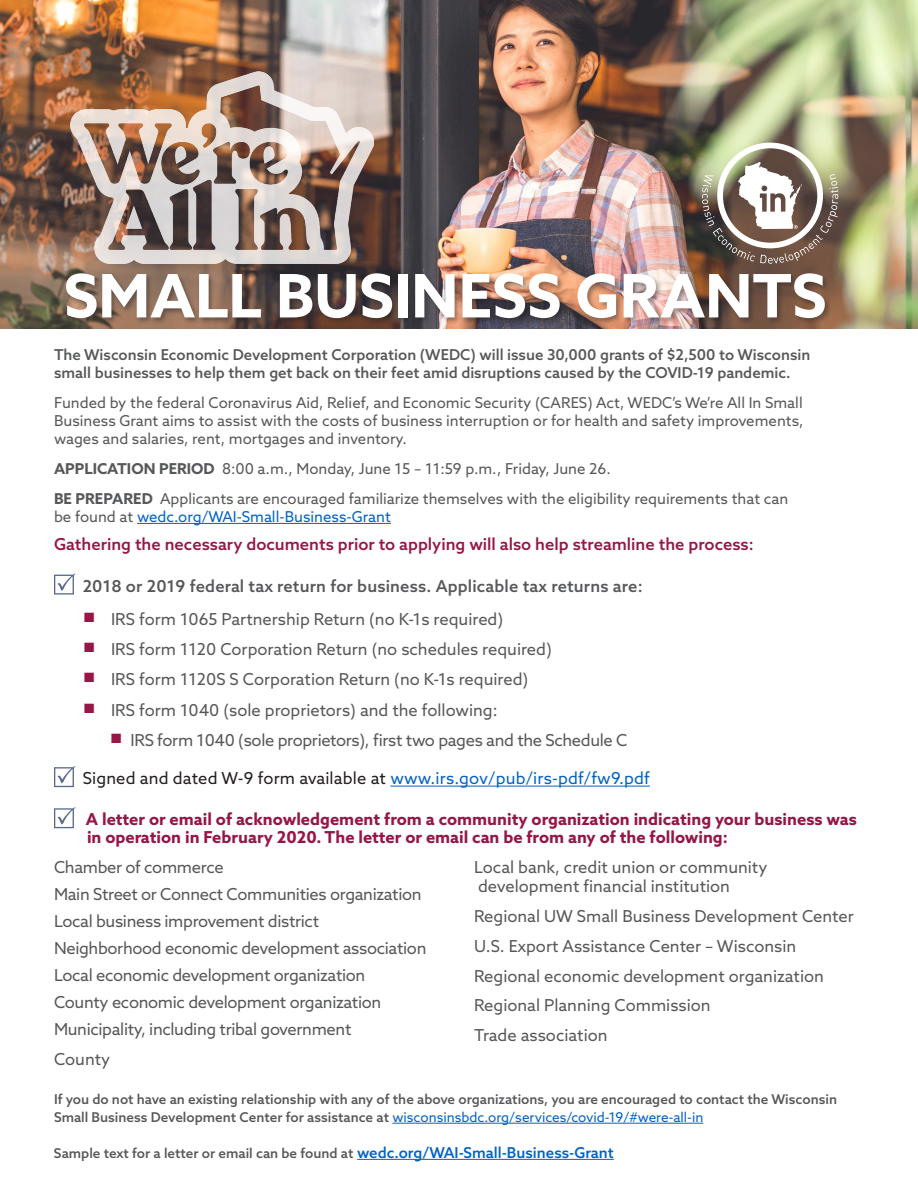
<style>
.page{position:relative;width:918px;height:1188px;background:#fff}
.page>*{position:absolute;margin:0;border:0;box-sizing:border-box;transform-origin:0 0}
.t1{font:700 60px "Azo Sans";color:#fff}
.t2{font:16.5px/19.5px "Azo Sans";letter-spacing:-.005em;color:#57585a}
.t3{font:700 16.5px/17.9px "Azo Sans";color:#961647}
.t4{font:500 16.5px "Azo Sans";color:#961647}
.t5{font:16.5px "Azo Sans";letter-spacing:.01em;color:#231f20}
.t6{font:500 16.5px "Azo Sans";letter-spacing:.01em;color:#57585a}
.t7{font:15px/18px "Azo Sans";color:#57585a;text-align:justify}
.t8{font:500 15px/18px "Azo Sans";color:#57585a}
.t9{font:500 13.5px/18px "Azo Sans";color:#57585a}
.s1{font-weight:700}
.s2{color:#0563c1}
.s3{font-weight:400;color:#0563c1}
.s4{font-size:15px;color:#0563c1}
</style>
<div class="page">
<img style="left:0;top:0;width:918px;height:328px">
<img style="left:70px;top:71px;width:303px;height:192px">
<hr style="left:137px;top:523px;width:254px;height:1px;background:#0563c1">
<hr style="left:390px;top:786px;width:260px;height:1px;background:#0563c1">
<hr style="left:392px;top:1123px;width:311px;height:1px;background:#0563c1">
<hr style="left:357px;top:1159px;width:257px;height:1px;background:#0563c1">
<svg style="left:54px;top:573px;width:21px;height:22px"></svg>
<svg style="left:54px;top:766px;width:21px;height:21px"></svg>
<svg style="left:54px;top:807px;width:21px;height:21px"></svg>
<div style="left:65px;top:272px;width:767px;height:53px;background:#231f20;opacity:.42"></div>
<svg style="left:702px;top:143px;width:136px;height:121px"></svg>
<p class="t1" style="left:64px;top:256px;width:764px">SMALL BUSINESS GRANTS</p>
<p class="t8" style="left:54px;top:345px;width:758px">The Wisconsin Economic Development Corporation (WEDC) will issue 30,000 grants of $2,500 to Wisconsin small businesses to help them get back on their feet amid disruptions caused by the COVID-19 pandemic.</p>
<p class="t7" style="left:54px;top:393px;width:751px">Funded by the federal Coronavirus Aid, Relief, and Economic Security (CARES) Act, WEDC’s We’re All In Small Business Grant aims to assist with the costs of business interruption or for health and safety improvements, wages and salaries, rent, mortgages and inventory.</p>
<p class="t7" style="left:54px;top:459px;width:559px"><span class="s1">APPLICATION PERIOD</span> 8:00 a.m., Monday, June 15 – 11:59 p.m., Friday, June 26.</p>
<p class="t7" style="left:54px;top:489px;width:736px"><span class="s1">BE PREPARED</span> Applicants are encouraged familiarize themselves with the eligibility requirements that can be found at <span class="s2">wedc.org/WAI-Small-Business-Grant</span></p>
<p class="t4" style="left:54px;top:534px;width:701px">Gathering the necessary documents prior to applying will also help streamline the process:</p>
<p class="t6" style="left:83px;top:575px;width:561px">2018 or 2019 federal tax return for business. Applicable tax returns are:</p>
<p class="t2" style="left:84px;top:609px;width:421px"><sup>■</sup> IRS form 1065 Partnership Return (no K-1s required)</p>
<p class="t2" style="left:84px;top:639px;width:469px"><sup>■</sup> IRS form 1120 Corporation Return (no schedules required)</p>
<p class="t2" style="left:84px;top:669px;width:446px"><sup>■</sup> IRS form 1120S S Corporation Return (no K-1s required)</p>
<p class="t2" style="left:84px;top:700px;width:415px"><sup>■</sup> IRS form 1040 (sole proprietors) and the following:</p>
<p class="t2" style="left:111px;top:730px;width:518px"><sup>■</sup> IRS form 1040 (sole proprietors), first two pages and the Schedule C</p>
<p class="t5" style="left:83px;top:767px;width:569px">Signed and dated W-9 form available at <span class="s2">www.irs.gov/pub/irs-pdf/fw9.pdf</span></p>
<p class="t3" style="left:86px;top:810px;width:773px">A letter or email of acknowledgement from a community organization indicating your business was in operation in February 2020. The letter or email can be from any of the following:</p>
<p class="t2" style="left:54px;top:857px;width:171px">Chamber of commerce</p>
<p class="t2" style="left:54px;top:884px;width:369px">Main Street or Connect Communities organization</p>
<p class="t2" style="left:54px;top:911px;width:267px">Local business improvement district</p>
<p class="t2" style="left:54px;top:938px;width:374px">Neighborhood economic development association</p>
<p class="t2" style="left:54px;top:965px;width:313px">Local economic development organization</p>
<p class="t2" style="left:54px;top:992px;width:329px">County economic development organization</p>
<p class="t2" style="left:54px;top:1019px;width:299px">Municipality, including tribal government</p>
<p class="t2" style="left:54px;top:1049px;width:58px">County</p>
<p class="t9" style="left:54px;top:1090px;width:785px">If you do not have an existing relationship with any of the above organizations, you are encouraged to contact the Wisconsin<br>Small Business Development Center for assistance at <span class="s3">wisconsinsbdc.org/services/covid-19/#were-all-in</span></p>
<p class="t9" style="left:54px;top:1144px;width:561px">Sample text for a letter or email can be found at <span class="s4">wedc.org/WAI-Small-Business-Grant</span></p>
<p class="t2" style="left:474px;top:857px;width:295px">Local bank, credit union or community development financial institution</p>
<p class="t2" style="left:474px;top:906px;width:381px">Regional UW Small Business Development Center</p>
<p class="t2" style="left:474px;top:936px;width:324px">U.S. Export Assistance Center – Wisconsin</p>
<p class="t2" style="left:474px;top:966px;width:351px">Regional economic development organization</p>
<p class="t2" style="left:474px;top:996px;width:238px">Regional Planning Commission</p>
<p class="t2" style="left:474px;top:1025px;width:135px">Trade association</p>
</div>
